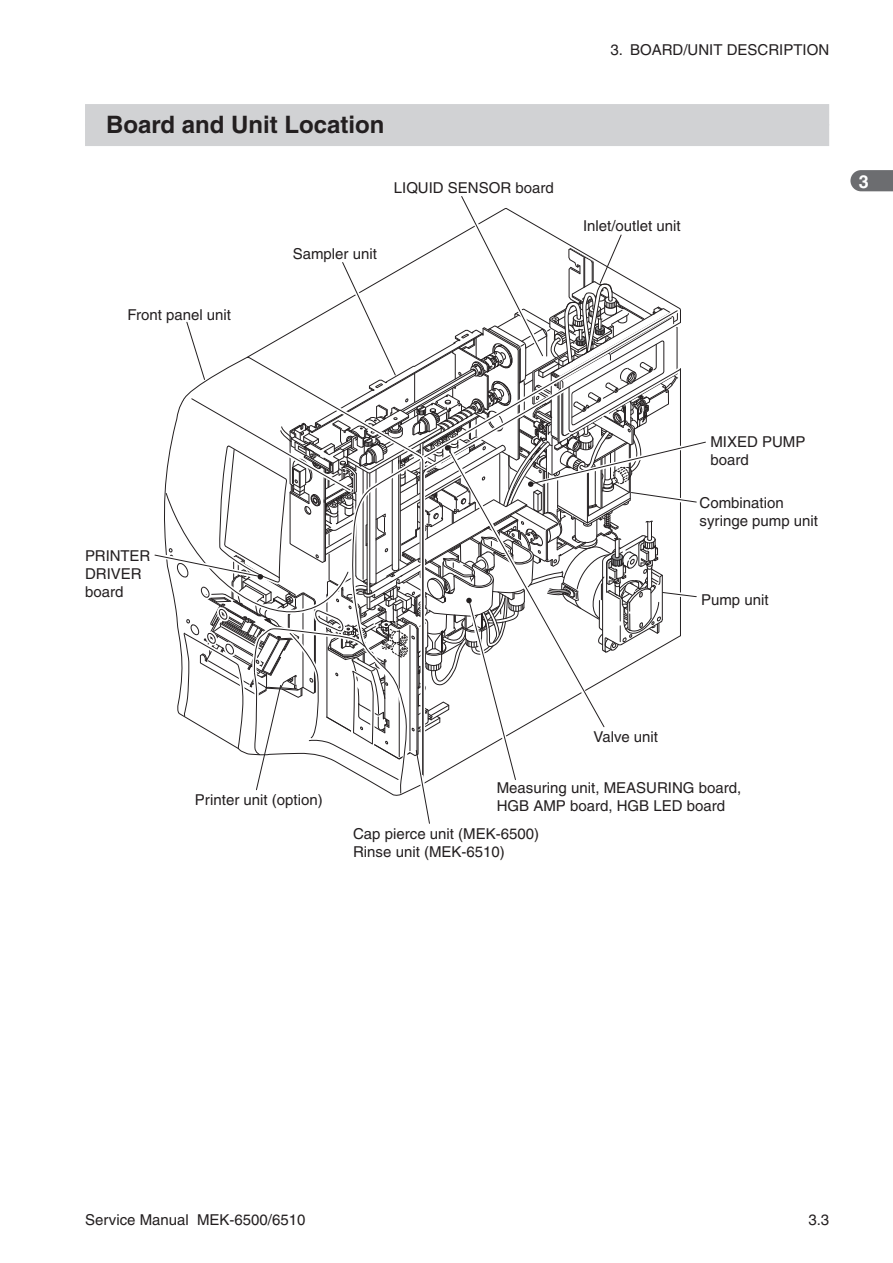
<style>
.page{position:relative;width:893px;height:1263px;background:#fff}
.page>*{position:absolute;margin:0;border:0;box-sizing:border-box;transform-origin:0 0}
.t1{font:700 24px "Helvetica";color:#231f20}
.t2{font:700 18px "Helvetica";color:#fff}
.t3{font:15px/18px "Helvetica";color:#231f20}
</style>
<div class="page">
<svg style="left:850px;top:170px;width:43px;height:21px"></svg>
<div style="left:85px;top:104px;width:744px;height:42px;background:#d1d2d4"></div>
<svg style="left:154px;top:196px;width:552px;height:628px"></svg>
<h1 class="t1" style="left:106px;top:110px;width:280px">Board and Unit Location</h1>
<p class="t3" style="left:394px;top:179px;width:161px">LIQUID SENSOR board</p>
<p class="t3" style="left:128px;top:305px;width:105px">Front panel unit</p>
<p class="t3" style="left:293px;top:244px;width:86px">Sampler unit</p>
<p class="t3" style="left:610px;top:41px;width:220px">3. BOARD/UNIT DESCRIPTION</p>
<p class="t3" style="left:583px;top:217px;width:99px">Inlet/outlet unit</p>
<p class="t2" style="left:859px;top:170px;width:12px">3</p>
<p class="t3" style="left:85px;top:546px;width:67px">PRINTER<br>DRIVER board</p>
<p class="t3" style="left:710px;top:433px;width:97px">MIXED PUMP board</p>
<p class="t3" style="left:699px;top:494px;width:120px">Combination syringe pump unit</p>
<p class="t3" style="left:701px;top:591px;width:69px">Pump unit</p>
<p class="t3" style="left:195px;top:791px;width:129px">Printer unit (option)</p>
<p class="t3" style="left:594px;top:727px;width:66px">Valve unit</p>
<p class="t3" style="left:497px;top:779px;width:246px">Measuring unit, MEASURING board,<br>HGB AMP board, HGB LED board</p>
<p class="t3" style="left:353px;top:825px;width:187px">Cap pierce unit (MEK-6500)<br>Rinse unit (MEK-6510)</p>
<p class="t3" style="left:85px;top:1210px;width:222px">Service Manual MEK-6500/6510</p>
<p class="t3" style="left:808px;top:1210px;width:22px">3.3</p>
</div>
